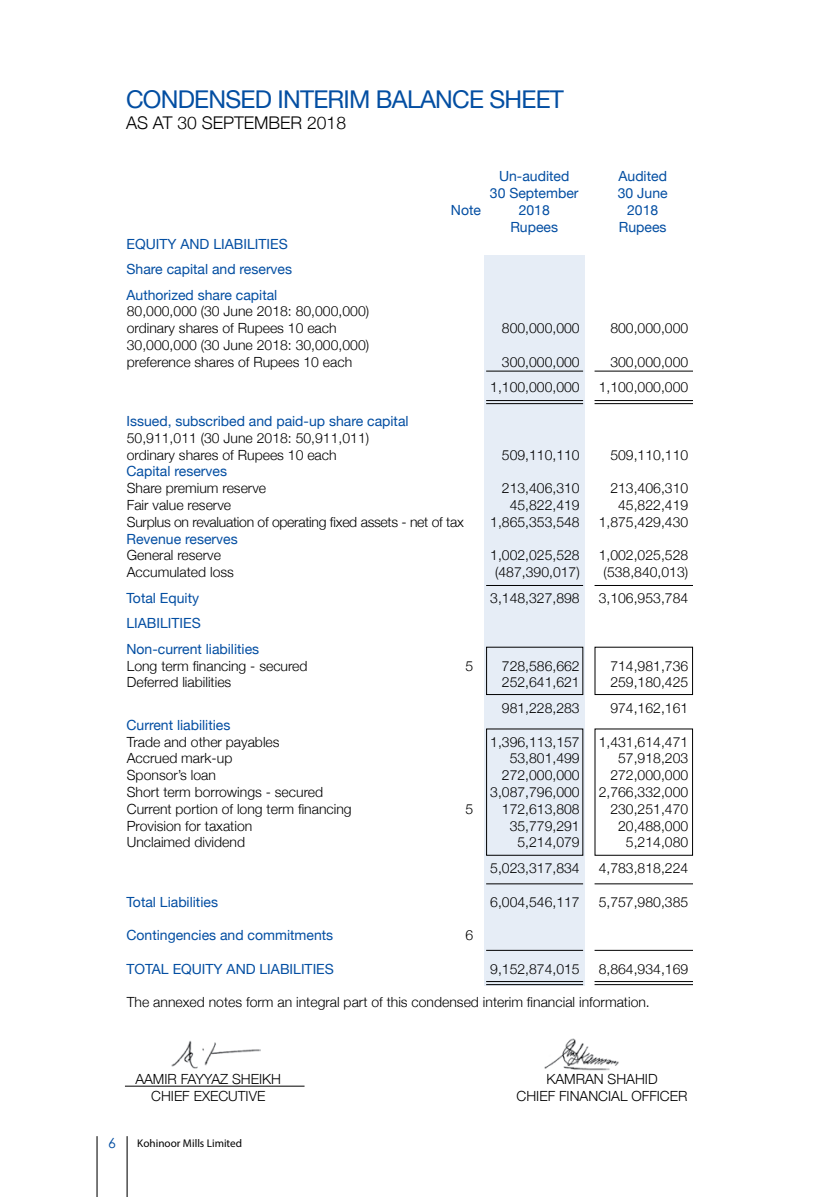
<style>
.page{position:relative;width:819px;height:1197px;background:#fff}
.page>*{position:absolute;margin:0;border:0;box-sizing:border-box;transform-origin:0 0}
.t1{font:24.5px "Helvetica Neue";letter-spacing:-.03em;color:#034ea2}
.t2{font:300 17.5px "Helvetica Neue";color:#000}
.t3{font:300 14px/16.8px "Helvetica Neue";color:#000}
.t4{font:14px/25.6px "Helvetica Neue";color:#034ea2}
.t5{font:300 14px "Helvetica Neue";letter-spacing:-.02em;color:#000}
.t6{font:14px "Century Gothic";color:#034ea2}
.t7{font:11.2px "Myriad Pro";color:#000}
</style>
<div class="page">
<hr style="left:127px;top:1136px;width:1px;height:61px;background:#000">
<hr style="left:97px;top:1136px;width:1px;height:61px;background:#000">
<div style="left:484px;top:255px;width:101px;height:730px;background:#e6edf6"></div>
<hr style="left:595px;top:950px;width:98px;height:1px;background:#000">
<hr style="left:486px;top:950px;width:97px;height:1px;background:#000">
<hr style="left:595px;top:883px;width:98px;height:1px;background:#000">
<hr style="left:486px;top:883px;width:97px;height:1px;background:#000">
<hr style="left:595px;top:371px;width:98px;height:1px;background:#000">
<hr style="left:486px;top:371px;width:97px;height:1px;background:#000">
<hr style="left:595px;top:585px;width:98px;height:1px;background:#000">
<hr style="left:486px;top:585px;width:97px;height:1px;background:#000">
<hr style="left:595px;top:981px;width:98px;height:1px;background:#000">
<hr style="left:486px;top:981px;width:97px;height:1px;background:#000">
<hr style="left:595px;top:984px;width:98px;height:1px;background:#000">
<hr style="left:486px;top:984px;width:97px;height:1px;background:#000">
<hr style="left:595px;top:400px;width:98px;height:1px;background:#000">
<hr style="left:486px;top:400px;width:97px;height:1px;background:#000">
<hr style="left:595px;top:403px;width:98px;height:1px;background:#000">
<hr style="left:486px;top:403px;width:97px;height:1px;background:#000">
<div style="left:595px;top:647px;width:98px;height:48px;border:1px solid #000"></div>
<div style="left:486px;top:647px;width:97px;height:48px;border:1px solid #000"></div>
<div style="left:595px;top:729px;width:98px;height:127px;border:1px solid #000"></div>
<div style="left:486px;top:729px;width:97px;height:127px;border:1px solid #000"></div>
<hr style="left:125px;top:1086px;width:180px;height:1px;background:#000">
<img style="left:171px;top:1040px;width:89px;height:28px">
<img style="left:544px;top:1038px;width:75px;height:33px">
<h1 class="t1" style="left:126px;top:81px;width:439px">CONDENSED INTERIM BALANCE SHEET</h1>
<p class="t2" style="left:126px;top:108px;width:222px">AS AT 30 SEPTEMBER 2018</p>
<p class="t4" style="left:499px;top:164px;width:72px">Un-audited</p>
<p class="t4" style="left:618px;top:164px;width:50px">Audited</p>
<p class="t4" style="left:490px;top:181px;width:90px">30 September</p>
<p class="t4" style="left:618px;top:181px;width:51px">30 June</p>
<p class="t4" style="left:126px;top:232px;width:167px">EQUITY AND LIABILITIES<br>Share capital and reserves<br>Authorized share capital</p>
<p class="t3" style="left:127px;top:302px;width:244px">80,000,000 (30 June 2018: 80,000,000) ordinary shares of Rupees 10 each</p>
<p class="t3" style="left:127px;top:336px;width:244px">30,000,000 (30 June 2018: 30,000,000) preference shares of Rupees 10 each</p>
<p class="t4" style="left:126px;top:409px;width:284px">Issued, subscribed and paid-up share capital</p>
<p class="t3" style="left:127px;top:428px;width:244px">50,911,011 (30 June 2018: 50,911,011) ordinary shares of Rupees 10 each</p>
<p class="t4" style="left:451px;top:198px;width:32px">Note</p>
<p class="t4" style="left:519px;top:198px;width:33px">2018</p>
<p class="t4" style="left:627px;top:198px;width:33px">2018</p>
<p class="t4" style="left:510px;top:215px;width:49px">Rupees</p>
<p class="t4" style="left:619px;top:215px;width:49px">Rupees</p>
<p class="t3" style="left:502px;top:319px;width:79px">800,000,000</p>
<p class="t3" style="left:610px;top:319px;width:79px">800,000,000</p>
<p class="t3" style="left:502px;top:352px;width:79px">300,000,000</p>
<p class="t3" style="left:610px;top:352px;width:79px">300,000,000</p>
<p class="t3" style="left:490px;top:378px;width:91px">1,100,000,000</p>
<p class="t3" style="left:599px;top:378px;width:91px">1,100,000,000</p>
<p class="t3" style="left:502px;top:445px;width:79px">509,110,110</p>
<p class="t3" style="left:610px;top:445px;width:79px">509,110,110</p>
<p class="t4" style="left:126px;top:459px;width:102px">Capital reserves</p>
<p class="t3" style="left:127px;top:479px;width:141px">Share premium reserve</p>
<p class="t3" style="left:502px;top:479px;width:79px">213,406,310</p>
<p class="t3" style="left:610px;top:479px;width:79px">213,406,310</p>
<p class="t3" style="left:127px;top:496px;width:106px">Fair value reserve</p>
<p class="t3" style="left:510px;top:496px;width:72px">45,822,419</p>
<p class="t3" style="left:618px;top:496px;width:72px">45,822,419</p>
<p class="t5" style="left:127px;top:510px;width:338px">Surplus on revaluation of operating fixed assets - net of tax</p>
<p class="t3" style="left:490px;top:512px;width:91px">1,865,353,548</p>
<p class="t3" style="left:599px;top:512px;width:91px">1,875,429,430</p>
<p class="t4" style="left:126px;top:527px;width:113px">Revenue reserves</p>
<p class="t3" style="left:127px;top:546px;width:96px">General reserve</p>
<p class="t3" style="left:490px;top:546px;width:91px">1,002,025,528</p>
<p class="t3" style="left:599px;top:546px;width:91px">1,002,025,528</p>
<p class="t3" style="left:127px;top:563px;width:109px">Accumulated loss</p>
<p class="t3" style="left:495px;top:563px;width:86px">(487,390,017)</p>
<p class="t3" style="left:604px;top:563px;width:86px">(538,840,013)</p>
<p class="t4" style="left:126px;top:586px;width:74px">Total Equity</p>
<p class="t3" style="left:490px;top:588px;width:91px">3,148,327,898</p>
<p class="t3" style="left:599px;top:588px;width:91px">3,106,953,784</p>
<p class="t4" style="left:126px;top:611px;width:134px">LIABILITIES<br>Non-current liabilities</p>
<p class="t3" style="left:127px;top:656px;width:182px">Long term financing - secured</p>
<p class="t3" style="left:466px;top:656px;width:9px">5</p>
<p class="t3" style="left:502px;top:656px;width:79px">728,586,662</p>
<p class="t3" style="left:610px;top:656px;width:79px">714,981,736</p>
<p class="t3" style="left:127px;top:673px;width:106px">Deferred liabilities</p>
<p class="t3" style="left:502px;top:673px;width:79px">252,641,621</p>
<p class="t3" style="left:610px;top:673px;width:79px">259,180,425</p>
<p class="t3" style="left:502px;top:699px;width:79px">981,228,283</p>
<p class="t3" style="left:610px;top:699px;width:79px">974,162,161</p>
<p class="t4" style="left:126px;top:713px;width:105px">Current liabilities</p>
<p class="t3" style="left:127px;top:732px;width:154px">Trade and other payables</p>
<p class="t3" style="left:490px;top:732px;width:91px">1,396,113,157</p>
<p class="t3" style="left:599px;top:732px;width:91px">1,431,614,471</p>
<p class="t3" style="left:127px;top:749px;width:107px">Accrued mark-up</p>
<p class="t3" style="left:510px;top:749px;width:72px">53,801,499</p>
<p class="t3" style="left:618px;top:749px;width:72px">57,918,203</p>
<p class="t3" style="left:127px;top:766px;width:91px">Sponsor’s loan</p>
<p class="t3" style="left:502px;top:766px;width:79px">272,000,000</p>
<p class="t3" style="left:610px;top:766px;width:79px">272,000,000</p>
<p class="t3" style="left:127px;top:783px;width:198px">Short term borrowings - secured</p>
<p class="t3" style="left:490px;top:783px;width:91px">3,087,796,000</p>
<p class="t3" style="left:599px;top:783px;width:91px">2,766,332,000</p>
<p class="t3" style="left:127px;top:799px;width:226px">Current portion of long term financing</p>
<p class="t3" style="left:466px;top:799px;width:9px">5</p>
<p class="t3" style="left:502px;top:799px;width:79px">172,613,808</p>
<p class="t3" style="left:610px;top:799px;width:79px">230,251,470</p>
<p class="t3" style="left:127px;top:816px;width:127px">Provision for taxation</p>
<p class="t3" style="left:510px;top:816px;width:72px">35,779,291</p>
<p class="t3" style="left:618px;top:816px;width:72px">20,488,000</p>
<p class="t3" style="left:127px;top:833px;width:120px">Unclaimed dividend</p>
<p class="t3" style="left:517px;top:833px;width:64px">5,214,079</p>
<p class="t3" style="left:626px;top:833px;width:64px">5,214,080</p>
<p class="t3" style="left:490px;top:859px;width:91px">5,023,317,834</p>
<p class="t3" style="left:599px;top:859px;width:91px">4,783,818,224</p>
<p class="t4" style="left:126px;top:890px;width:93px">Total Liabilities</p>
<p class="t3" style="left:490px;top:892px;width:91px">6,004,546,117</p>
<p class="t3" style="left:599px;top:892px;width:91px">5,757,980,385</p>
<p class="t4" style="left:126px;top:923px;width:208px">Contingencies and commitments</p>
<p class="t3" style="left:466px;top:926px;width:9px">6</p>
<p class="t4" style="left:126px;top:957px;width:209px">TOTAL EQUITY AND LIABILITIES</p>
<p class="t3" style="left:490px;top:959px;width:91px">9,152,874,015</p>
<p class="t3" style="left:599px;top:959px;width:91px">8,864,934,169</p>
<p class="t3" style="left:127px;top:993px;width:525px">The annexed notes form an integral part of this condensed interim financial information.</p>
<p class="t3" style="left:135px;top:1069px;width:147px">AAMIR FAYYAZ SHEIKH</p>
<p class="t3" style="left:546px;top:1069px;width:113px">KAMRAN SHAHID</p>
<p class="t3" style="left:151px;top:1086px;width:116px">CHIEF EXECUTIVE</p>
<p class="t3" style="left:517px;top:1086px;width:172px">CHIEF FINANCIAL OFFICER</p>
<p class="t6" style="left:108px;top:1134px;width:9px">6</p>
<p class="t7" style="left:137px;top:1136px;width:106px">Kohinoor Mills Limited</p>
</div>
